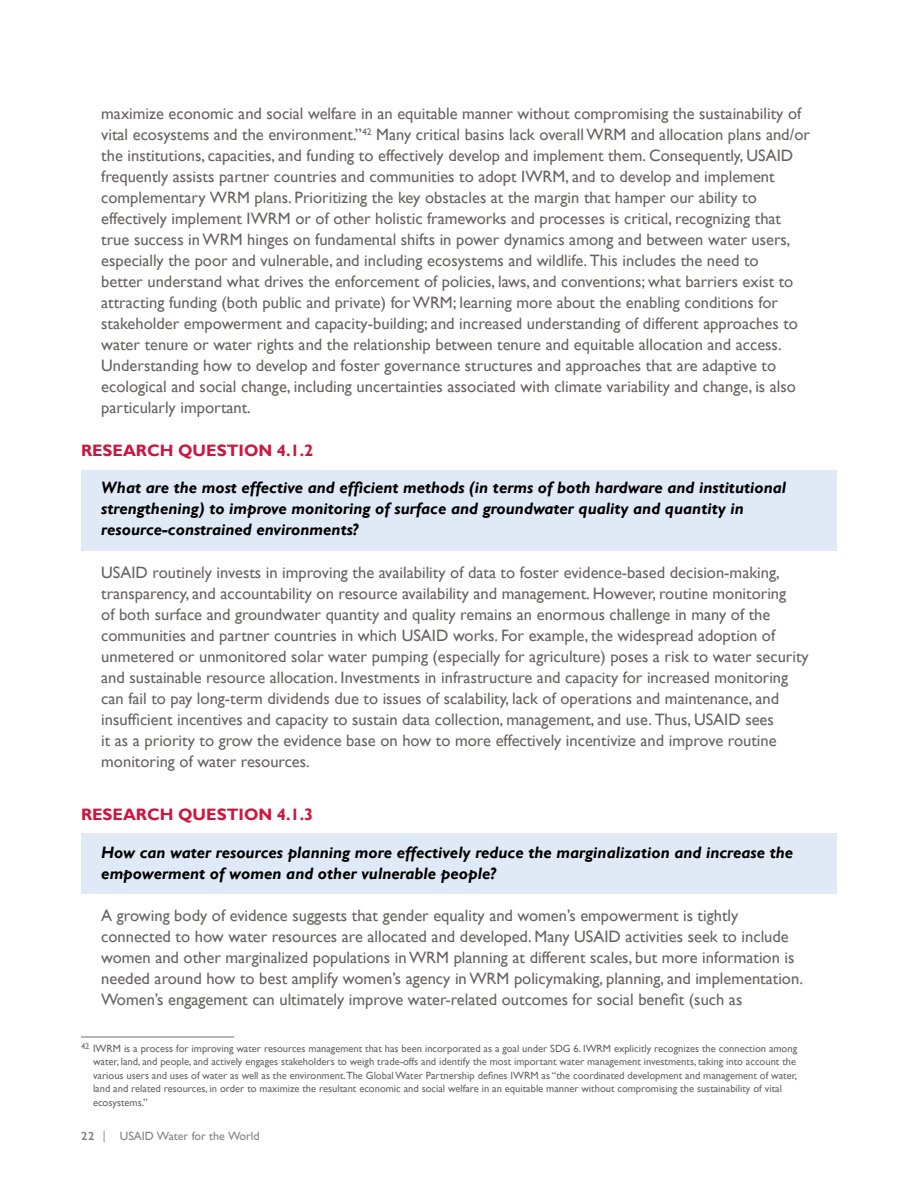
<style>
.page{position:relative;width:918px;height:1188px;background:#fff}
.page>*{position:absolute;margin:0;border:0;box-sizing:border-box;transform-origin:0 0}
.t1{font:16.5px/21px "Gill Sans";color:#686463}
.t2{font:italic 700 16.5px/21px "Gill Sans";color:#000}
.t3{font:700 16.5px "Gill Sans";color:#cd163f}
.t4{font:12px "Gill Sans";color:#808285}
.t5{font:10.5px/13.5px "Gill Sans";color:#686463}
.s1{font-weight:600}
.s2{font-family:"Lato"}
</style>
<div class="page">
<div style="left:81px;top:834px;width:756px;height:60px;background:#e0e9f6"></div>
<div style="left:81px;top:470px;width:756px;height:81px;background:#e0e9f6"></div>
<hr style="left:81px;top:1037px;width:153px;height:1px;background:#6d6e71">
<p class="t1" style="left:101px;top:104px;width:710px">maximize economic and social welfare in an equitable manner without compromising the sustainability of vital ecosystems and the environment.”<sup>42</sup> Many critical basins lack overall WRM and allocation plans and/or the institutions, capacities, and funding to effectively develop and implement them. Consequently, USAID frequently assists partner countries and communities to adopt IWRM, and to develop and implement complementary WRM plans. Prioritizing the key obstacles at the margin that hamper our ability to effectively implement IWRM or of other holistic frameworks and processes is critical, recognizing that true success in WRM hinges on fundamental shifts in power dynamics among and between water users, especially the poor and vulnerable, and including ecosystems and wildlife. This includes the need to<br>better understand what drives the enforcement of policies, laws, and conventions; what barriers exist to attracting funding (both public and private) for WRM; learning more about the enabling conditions for stakeholder empowerment and capacity-building; and increased understanding of different approaches to water tenure or water rights and the relationship between tenure and equitable allocation and access.<br>Understanding how to develop and foster governance structures and approaches that are adaptive to ecological and social change, including uncertainties associated with climate variability and change, is also particularly important.</p>
<h2 class="t3" style="left:81px;top:441px;width:234px">RESEARCH QUESTION 4.1.2</h2>
<h3 class="t2" style="left:101px;top:478px;width:686px">What are the most effective and efficient methods (in terms of both hardware and institutional strengthening) to improve monitoring of surface and groundwater quality and quantity in resource-constrained environments?</h3>
<p class="t1" style="left:101px;top:562px;width:709px">USAID routinely invests in improving the availability of data to foster evidence-based decision-making, transparency, and accountability on resource availability and management. However, routine monitoring<br>of both surface and groundwater quantity and quality remains an enormous challenge in many of the communities and partner countries in which USAID works. For example, the widespread adoption of unmetered or unmonitored solar water pumping (especially for agriculture) poses a risk to water security and sustainable resource allocation. Investments in infrastructure and capacity for increased monitoring can fail to pay long-term dividends due to issues of scalability, lack of operations and maintenance, and insufficient incentives and capacity to sustain data collection, management, and use. Thus, USAID sees<br>it as a priority to grow the evidence base on how to more effectively incentivize and improve routine monitoring of water resources.</p>
<h2 class="t3" style="left:81px;top:805px;width:234px">RESEARCH QUESTION 4.1.3</h2>
<h3 class="t2" style="left:101px;top:842px;width:694px">How can water resources planning more effectively reduce the marginalization and increase the empowerment of women and other vulnerable people?</h3>
<p class="t1" style="left:101px;top:905px;width:703px">A growing body of evidence suggests that gender equality and women’s empowerment is tightly connected to how water resources are allocated and developed. Many USAID activities seek to include women and other marginalized populations in WRM planning at different scales, but more information is needed around how to best amplify women’s agency in WRM policymaking, planning, and implementation.<br>Women’s engagement can ultimately improve water-related outcomes for social benefit (such as</p>
<p class="t5" style="left:93px;top:1042px;width:706px;text-indent:-12px"><sup>42</sup> IWRM is a process for improving water resources management that has been incorporated as a goal under SDG 6. IWRM explicitly recognizes the connection among water, land, and people, and actively engages stakeholders to weigh trade-offs and identify the most important water management investments, taking into account the various users and uses of water as well as the environment.The Global Water Partnership defines IWRM as “the coordinated development and management of water, land and related resources, in order to maximize the resultant economic and social welfare in an equitable manner without compromising the sustainability of vital ecosystems.”</p>
<p class="t4" style="left:81px;top:1129px;width:180px"><span class="s1">22</span> <span class="s2">|</span> USAID Water for the World</p>
</div>
